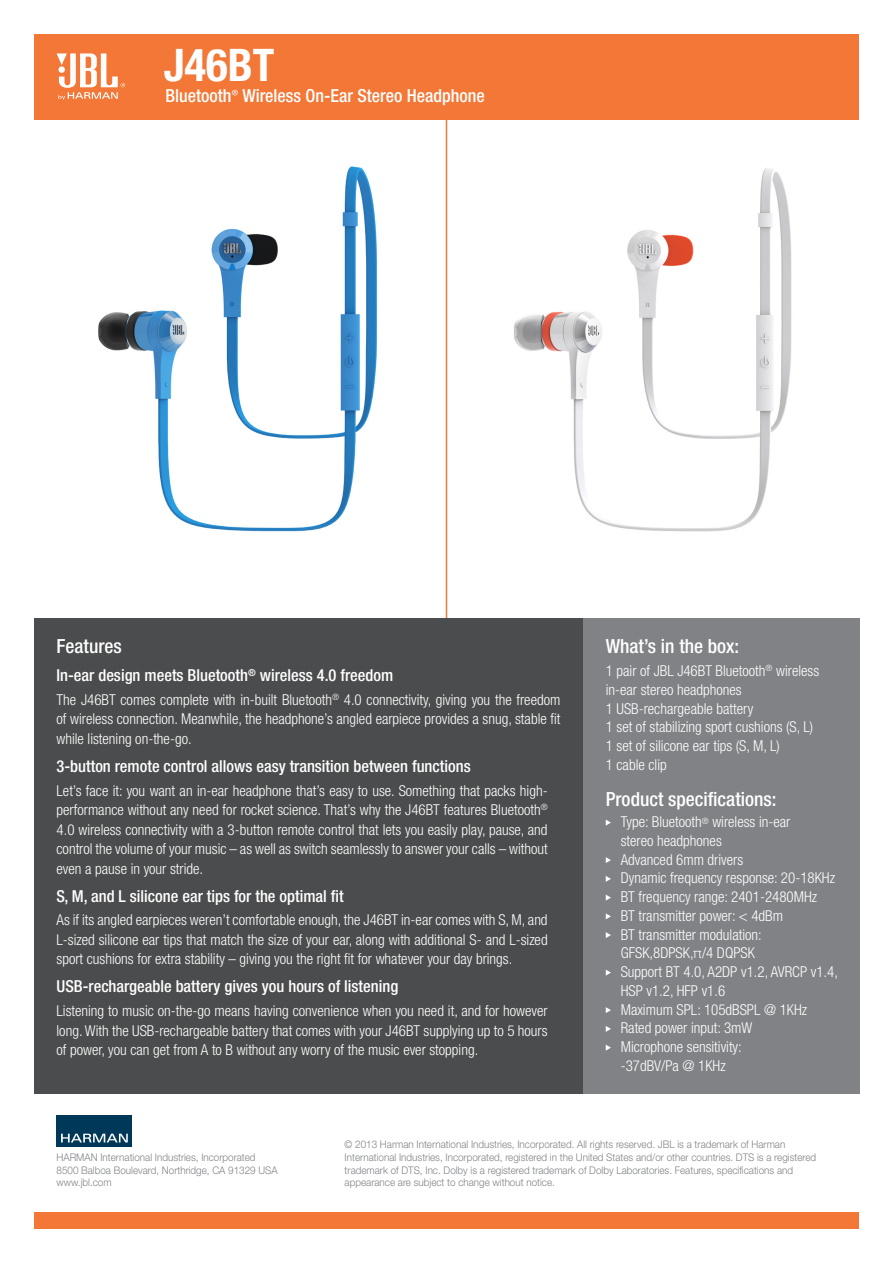
<style>
.page{position:relative;width:893px;height:1263px;background:#fff}
.page>*{position:absolute;margin:0;border:0;box-sizing:border-box;transform-origin:0 0}
.t1{font:700 condensed 45px "Helvetica Neue LT Pro";color:#fff}
.t2{font:500 condensed 19.5px "Helvetica Neue LT Pro";color:#fff}
.t3{font:500 condensed 18px "Helvetica Neue LT Pro";color:#fff}
.t4{font:500 condensed 16.5px "Helvetica Neue LT Pro";color:#fff}
.t5{font:300 condensed 15px/18.8px "Helvetica Neue LT Pro";color:#fff;text-align:justify}
.t6{font:300 10.5px/12.6px "Helvetica Neue";color:#808285;scale:.94 1}
.s1{font-family:"Myriad Pro";font-weight:300;font-stretch:normal}
</style>
<div class="page">
<img style="left:98px;top:147px;width:694px;height:469px">
<hr style="left:446px;top:105px;width:1px;height:534px;background:#f37736">
<div style="left:34px;top:34px;width:825px;height:85px;background:#f37736"></div>
<div style="left:34px;top:1213px;width:825px;height:16px;background:#f37736"></div>
<div style="left:57px;top:1116px;width:75px;height:31px;background:#003859"></div>
<svg style="left:61px;top:1134px;width:67px;height:8px"></svg>
<svg style="left:57px;top:53px;width:68px;height:47px"></svg>
<div style="left:34px;top:618px;width:825px;height:475px;background:#4b4c4d"></div>
<div style="left:583px;top:618px;width:276px;height:475px;background:#808285"></div>
<svg style="left:606px;top:820px;width:5px;height:6px"></svg>
<svg style="left:606px;top:857px;width:5px;height:6px"></svg>
<svg style="left:606px;top:876px;width:5px;height:6px"></svg>
<svg style="left:606px;top:895px;width:5px;height:6px"></svg>
<svg style="left:606px;top:913px;width:5px;height:6px"></svg>
<svg style="left:606px;top:932px;width:5px;height:6px"></svg>
<svg style="left:606px;top:970px;width:5px;height:6px"></svg>
<svg style="left:606px;top:1007px;width:5px;height:6px"></svg>
<svg style="left:606px;top:1026px;width:5px;height:6px"></svg>
<svg style="left:606px;top:1045px;width:5px;height:6px"></svg>
<p class="t1" style="left:164px;top:38px;width:112px">J46BT</p>
<p class="t3" style="left:166px;top:85px;width:321px">Bluetooth<span class="s1">®</span> Wireless On-Ear Stereo Headphone</p>
<p class="t2" style="left:57px;top:634px;width:67px">Features</p>
<p class="t4" style="left:57px;top:665px;width:338px">In-ear design meets Bluetooth<sup>®</sup> wireless 4.0 freedom</p>
<p class="t5" style="left:57px;top:690px;width:505px;line-height:19.5px">The J46BT comes complete with in-built Bluetooth<sup>®</sup> 4.0 connectivity, giving you the freedom of wireless connection. Meanwhile, the headphone’s angled earpiece provides a snug, stable fit while listening on-the-go.</p>
<p class="t4" style="left:57px;top:756px;width:416px">3-button remote control allows easy transition between functions</p>
<p class="t5" style="left:57px;top:780px;width:493px;line-height:19.5px">Let’s face it: you want an in-ear headphone that’s easy to use. Something that packs high&shy;performance without any need for rocket science. That’s why the J46BT features Bluetooth<sup>® </sup>4.0 wireless connectivity with a 3-button remote control that lets you easily play, pause, and control the volume of your music – as well as switch seamlessly to answer your calls – without even a pause in your stride.</p>
<p class="t4" style="left:57px;top:886px;width:289px">S, M, and L silicone ear tips for the optimal fit</p>
<p class="t5" style="left:57px;top:910px;width:493px;line-height:19.5px">As if its angled earpieces weren’t comfortable enough, the J46BT in-ear comes with S, M, and L-sized silicone ear tips that match the size of your ear, along with additional S- and L-sized sport cushions for extra stability – giving you the right fit for whatever your day brings.</p>
<p class="t4" style="left:57px;top:977px;width:343px">USB-rechargeable battery gives you hours of listening</p>
<p class="t5" style="left:57px;top:1001px;width:493px;line-height:19.5px">Listening to music on-the-go means having convenience when you need it, and for however long. With the USB-rechargeable battery that comes with your J46BT supplying up to 5 hours of power, you can get from A to B without any worry of the music ever stopping.</p>
<p class="t2" style="left:606px;top:634px;width:135px">What’s in the box:</p>
<p class="t5" style="left:606px;top:661px;width:215px;text-align:left">1 pair of JBL J46BT Bluetooth<sup>®</sup> wireless in-ear stereo headphones<br>1 USB-rechargeable battery<br>1 set of stabilizing sport cushions (S, L)<br>1 set of silicone ear tips (S, M, L)<br>1 cable clip</p>
<p class="t2" style="left:606px;top:787px;width:172px">Product specifications:</p>
<p class="t5" style="left:621px;top:812px;width:219px;text-align:left">Type: Bluetooth<sup>®</sup> wireless in-ear<br>stereo headphones<br>Advanced 6mm drivers<br>Dynamic frequency response: 20-18KHz<br>BT frequency range: 2401-2480MHz<br>BT transmitter power: &lt; 4dBm<br>BT transmitter modulation:<br>GFSK,8DPSK,π/4 DQPSK<br>Support BT 4.0, A2DP v1.2, AVRCP v1.4,<br>HSP v1.2, HFP v1.6<br>Maximum SPL: 105dBSPL @ 1KHz<br>Rated power input: 3mW<br>Microphone sensitivity:<br>-37dBV/Pa @ 1KHz</p>
<p class="t6" style="left:57px;top:1151px;width:213px">HARMAN International Industries, Incorporated</p>
<p class="t6" style="left:57px;top:1163px;width:237px">8500 Balboa Boulevard, Northridge, CA 91329 USA</p>
<p class="t6" style="left:57px;top:1176px;width:60px">www.jbl.com</p>
<p class="t6" style="left:345px;top:1138px;width:503px">© 2013 Harman International Industries, Incorporated. All rights reserved. JBL is a trademark of Harman International Industries, Incorporated, registered in the United States and/or other countries. DTS is a registered trademark of DTS, Inc. Dolby is a registered trademark of Dolby Laboratories. Features, specifications and appearance are subject to change without notice.</p>
</div>
